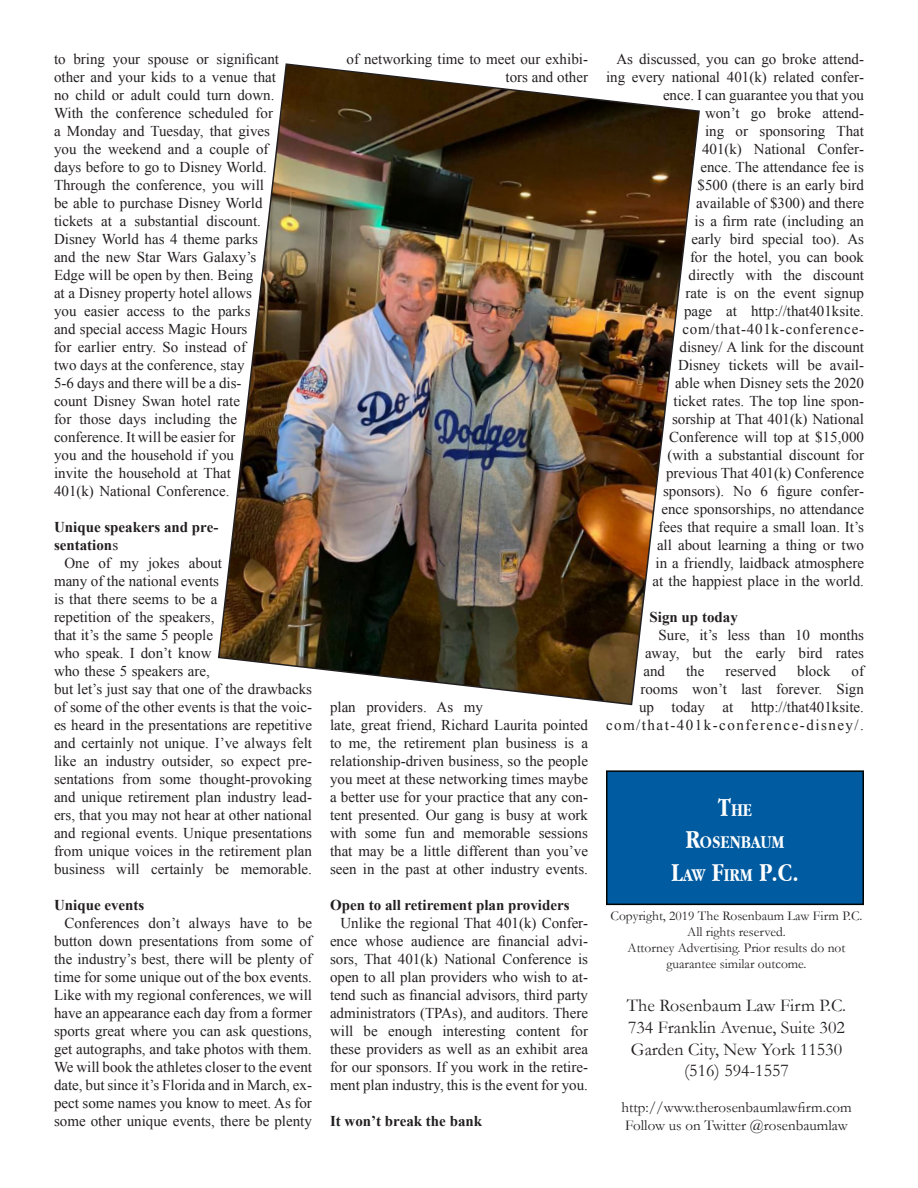
<style>
.page{position:relative;width:918px;height:1188px;background:#fff}
.page>*{position:absolute;margin:0;border:0;box-sizing:border-box;transform-origin:0 0}
.t1{font:700 27px "Apple Garamond";color:#fff}
.t2{font:700 18.9px "Apple Garamond";color:#fff}
.t3{font:18px "Garamond";color:#231f20}
.t4{font:15px/18px "Times New Roman";color:#231f20}
.t5{font:700 15px/18px "Times New Roman";color:#231f20}
.t6{font:15px "Garamond";color:#231f20}
.t7{font:13.5px/16.2px "Garamond";color:#231f20;text-align:center}
.s1{font-weight:400}
.s2{font-size:27px}
.s3{font-size:18.9px}
</style>
<div class="page">
<div style="left:607px;top:771px;width:256px;height:133px;background:#015ba0"></div>
<div style="left:606px;top:770px;width:258px;height:135px;border:2px solid #000400"></div>
<img style="left:218px;top:63px;width:482px;height:643px">
<p class="t4" style="left:54px;top:50px;width:227px">to bring your spouse or significant other and your kids to a venue that no child or adult could turn down.<br>With the conference scheduled for a Monday and Tuesday, that gives you the weekend and a couple of days before to go to Disney World.<br>Through the conference, you will be able to purchase Disney World tickets at a substantial discount.<br>Disney World has 4 theme parks and the new Star Wars Galaxy’s<br>Edge will be open by then. Being<br>at a Disney property hotel allows<br>you easier access to the parks<br>and special access Magic Hours<br>for earlier entry. So instead of<br>two days at the conference, stay<br>5-6 days and there will be a dis-<br>count Disney Swan hotel rate<br>for those days including the conference. It will be easier for<br>you and the household if you<br>invite the household at That<br>401(k) National Conference.</p>
<p class="t5" style="left:54px;top:518px;width:166px">Unique speakers and pre&shy;sentation<span class="s1">s</span></p>
<p class="t4" style="left:54px;top:554px;width:260px;text-indent:10px">One of my jokes about<br>many of the national events<br>is that there seems to be a<br>repetition of the speakers,<br>that it’s the same 5 people<br>who speak. I don’t know<br>who these 5 speakers are,<br>but let’s just say that one of the drawbacks of some of the other events is that the voic&shy;es heard in the presentations are repetitive and certainly not unique. I’ve always felt like an industry outsider, so expect pre&shy;sentations from some thought-provoking and unique retirement plan industry lead&shy;ers, that you may not hear at other national and regional events. Unique presentations from unique voices in the retirement plan business will certainly be memorable.</p>
<p class="t5" style="left:54px;top:896px;width:92px">Unique events</p>
<p class="t4" style="left:54px;top:914px;width:260px;text-align:justify;text-indent:10px">Conferences don’t always have to be button down presentations from some of the industry’s best, there will be plenty of time for some unique out of the box events.<br>Like with my regional conferences, we will have an appearance each day from a former sports great where you can ask questions, get autographs, and take photos with them.<br>We will book the athletes closer to the event date, but since it’s Florida and in March, ex&shy;pect some names you know to meet. As for some other unique events, there be plenty</p>
<p class="t4" style="left:346px;top:50px;width:243px;text-align:right">of networking time to meet our exhibi&shy;tors and other</p>
<p class="t4" style="left:330px;top:698px;width:260px">plan providers. As my<br>late, great friend, Richard Laurita pointed to me, the retirement plan business is a relationship-driven business, so the people you meet at these networking times maybe a better use for your practice that any con&shy;tent presented. Our gang is busy at work with some fun and memorable sessions that may be a little different than you’ve seen in the past at other industry events.</p>
<p class="t5" style="left:330px;top:896px;width:241px">Open to all retirement plan providers</p>
<p class="t4" style="left:330px;top:914px;width:260px;text-align:justify;text-indent:10px">Unlike the regional That 401(k) Confer&shy;ence whose audience are financial advi&shy;sors, That 401(k) National Conference is open to all plan providers who wish to at&shy;tend such as financial advisors, third party administrators (TPAs), and auditors. There will be enough interesting content for these providers as well as an exhibit area for our sponsors. If you work in the retire&shy;ment plan industry, this is the event for you.</p>
<p class="t5" style="left:330px;top:1112px;width:154px">It won’t break the bank</p>
<p class="t4" style="left:606px;top:50px;width:260px;text-align:right">As discussed, you can go broke attend&shy;ing every national 401(k) related confer&shy;ence. I can guarantee you that you<br>won’t go broke attend-<br>ing or sponsoring That<br>401(k) National Confer-<br>ence. The attendance fee is<br>$500 (there is an early bird<br>available of $300) and there<br>is a firm rate (including an<br>early bird special too). As<br>for the hotel, you can book<br>directly with the discount<br>rate is on the event signup<br>page at http://that401ksite. com/that-401k-conference-<br>disney/ A link for the discount<br>Disney tickets will be avail-<br>able when Disney sets the 2020<br>ticket rates. The top line spon-<br>sorship at That 401(k) National<br>Conference will top at $15,000<br>(with a substantial discount for<br>previous That 401(k) Conference sponsors). No 6 figure confer-<br>ence sponsorships, no attendance<br>fees that require a small loan. It’s<br>all about learning a thing or two<br>in a friendly, laidback atmosphere<br>at the happiest place in the world.</p>
<p class="t5" style="left:650px;top:608px;width:90px">Sign up today</p>
<p class="t4" style="left:644px;top:626px;width:222px;text-align:justify;text-indent:15px">Sure, it’s less than 10 months away, but the early bird rates and</p>
<p class="t4" style="left:686px;top:662px;width:20px">the</p>
<p class="t4" style="left:725px;top:662px;width:52px">reserved</p>
<p class="t4" style="left:797px;top:662px;width:35px">block</p>
<p class="t4" style="left:606px;top:662px;width:260px;text-align:right">of<br>rooms won’t last forever. Sign<br>up today at http://that401ksite. com/that-401k-conference-disney/.</p>
<p class="t2" style="left:718px;top:799px;width:36px"><span class="s2">T</span>HE</p>
<p class="t2" style="left:685px;top:832px;width:101px"><span class="s2">R</span>OSENBAUM</p>
<p class="t1" style="left:671px;top:857px;width:129px">L<span class="s3">AW</span> F<span class="s3">IRM</span> P.C.</p>
<p class="t7" style="left:611px;top:907px;width:253px">Copyright, 2019 The Rosenbaum Law Firm P.C.<br>All rights reserved.</p>
<p class="t7" style="left:628px;top:939px;width:219px">Attorney Advertising. Prior results do not</p>
<p class="t7" style="left:666px;top:956px;width:142px">guarantee similar outcome.</p>
<p class="t3" style="left:627px;top:994px;width:221px">The Rosenbaum Law Firm P.C.</p>
<p class="t3" style="left:628px;top:1015px;width:218px">734 Franklin Avenue, Suite 302</p>
<p class="t3" style="left:631px;top:1037px;width:213px">Garden City, New York 11530</p>
<p class="t3" style="left:684px;top:1058px;width:107px">(516) 594-1557</p>
<p class="t6" style="left:621px;top:1097px;width:232px">http://www.therosenbaumlawfirm.com</p>
<p class="t6" style="left:625px;top:1115px;width:224px">Follow us on Twitter @rosenbaumlaw</p>
</div>
